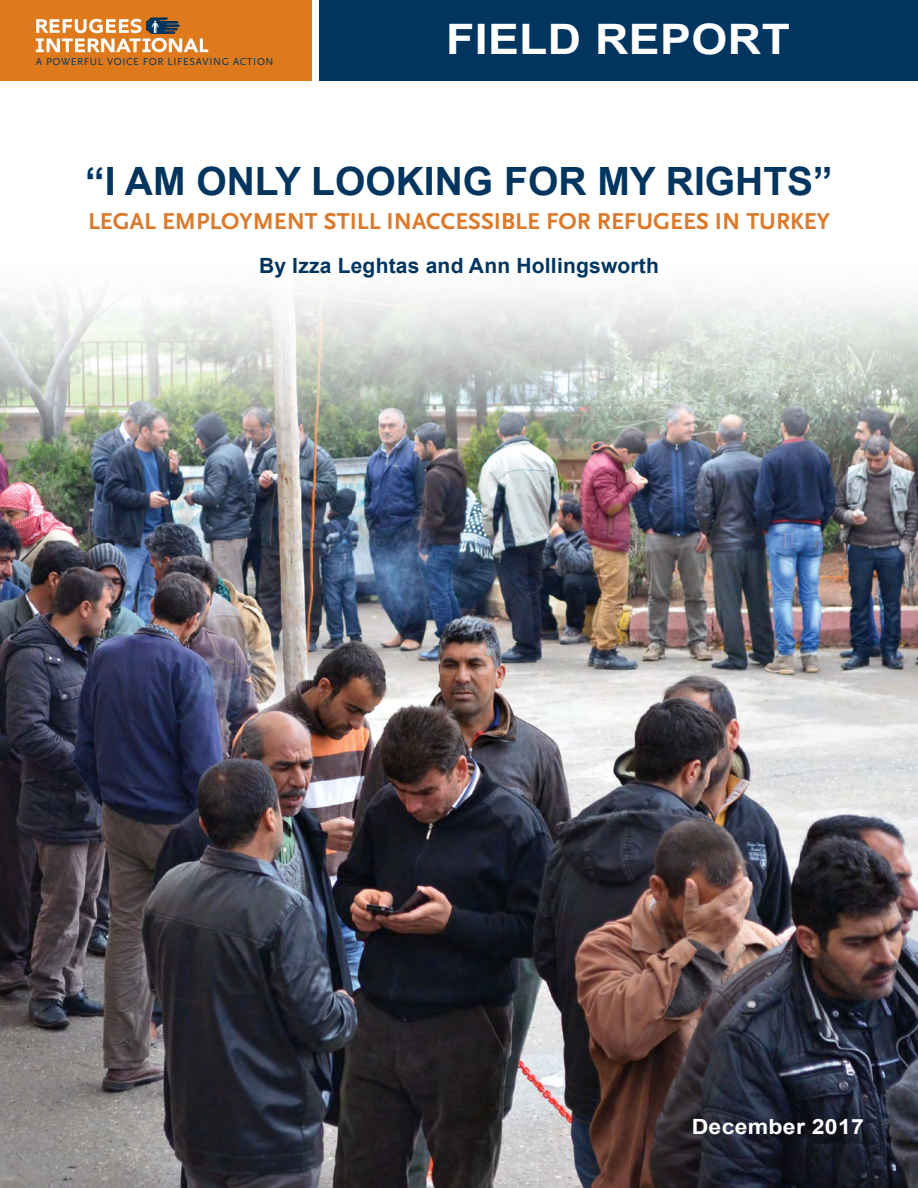
<style>
.page{position:relative;width:918px;height:1188px;background:#fff}
.page>*{position:absolute;margin:0;border:0;box-sizing:border-box;transform-origin:0 0}
.t1{font:700 42px "Arial";letter-spacing:.01em;color:#fff;scale:1.1 1}
.t2{font:700 39px "Arial";color:#00355f}
.t3{font:700 24px "Scala Sans";color:#dd792a}
.t4{font:700 21px "Arial";letter-spacing:.01em;color:#00355f}
.t5{font:700 21px "Arial";letter-spacing:.01em;color:#fff;scale:1.1 1}
.t6{font:10.5px "Scala Sans";letter-spacing:.06em;color:#00355f}
</style>
<div class="page">
<img style="left:0;top:474px;width:918px;height:714px">
<img style="left:0;top:80px;width:918px;height:394px">
<div style="left:319px;top:0;width:599px;height:81px;background:#00355f"></div>
<div style="left:0;top:0;width:311px;height:81px;background:#df7a1c"></div>
<svg style="left:36px;top:17px;width:172px;height:35px"></svg>
<p class="t6" style="left:36px;top:56px;width:239px">A POWERFUL VOICE FOR LIFESAVING ACTION</p>
<h1 class="t1" style="left:446px;top:11px;width:314px">FIELD REPORT</h1>
<p class="t2" style="left:85px;top:155px;width:749px">“I AM ONLY LOOKING FOR MY RIGHTS”</p>
<p class="t3" style="left:88px;top:209px;width:743px">LEGAL EMPLOYMENT STILL INACCESSIBLE FOR REFUGEES IN TURKEY</p>
<p class="t4" style="left:259px;top:252px;width:402px">By Izza Leghtas and Ann Hollingsworth</p>
<p class="t5" style="left:692px;top:1113px;width:158px">December 2017</p>
</div>
